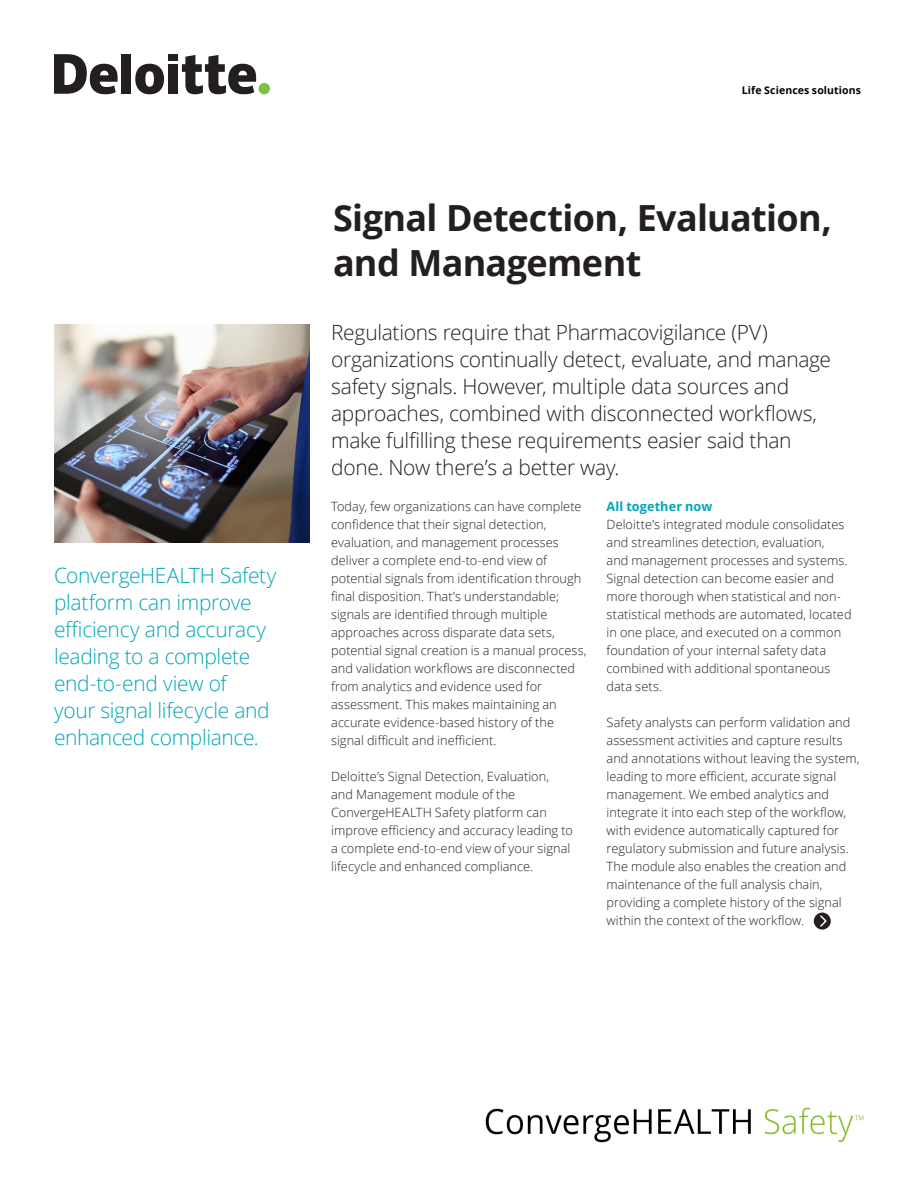
<style>
.page{position:relative;width:918px;height:1188px;background:#fff}
.page>*{position:absolute;margin:0;border:0;box-sizing:border-box;transform-origin:0 0}
.Cover_headline_bold{font:700 36px/45px "Open Sans";letter-spacing:-.02em;color:#231f20}
.Introduction__14_18p{font:300 21px/27px "Open Sans";letter-spacing:-.015em;color:#231f20}
.Quote_pullout_medium{font:300 21px/27px "Open Sans";letter-spacing:-.015em;color:#00a6b9}
.Body_copy__8_5_12pt{font:300 12.75px/18px "Open Sans";letter-spacing:.005em;color:#231f20}
.Subhead_A__8_5_12pt{font:700 12.75px "Open Sans";letter-spacing:.005em;color:#00a6b9}
.Subhead_B__8_5_12pt{font:700 10.5px "Open Sans";letter-spacing:.01em;color:#000}
</style>
<div class="page">
<div style="left:259px;top:83px;width:11px;height:11px;background:#7fc241;border-radius:50%"></div>
<div style="left:121px;top:54px;width:10px;height:40px;background:#231f20"></div>
<svg style="left:135px;top:64px;width:29px;height:30px"></svg>
<div style="left:168px;top:64px;width:10px;height:30px;background:#231f20"></div>
<div style="left:168px;top:54px;width:10px;height:7px;background:#231f20"></div>
<svg style="left:182px;top:55px;width:74px;height:39px"></svg>
<svg style="left:54px;top:54px;width:64px;height:40px"></svg>
<svg style="left:814px;top:913px;width:17px;height:17px"></svg>
<svg style="left:819px;top:914px;width:9px;height:14px"></svg>
<img style="left:54px;top:324px;width:256px;height:218px">
<img style="left:485px;top:1107px;width:379px;height:36px">
<p class="Quote_pullout_medium" style="left:54px;top:561px;width:224px">ConvergeHEALTH Safety platform can improve efficiency and accuracy leading to a complete end-to-end view of<br>your signal lifecycle and enhanced compliance.</p>
<p class="Subhead_B__8_5_12pt" style="left:742px;top:83px;width:121px">Life Sciences solutions</p>
<p class="Cover_headline_bold" style="left:333px;top:194px;width:500px">Signal Detection, Evaluation, and Management</p>
<p class="Introduction__14_18p" style="left:331px;top:318px;width:501px">Regulations require that Pharmacovigilance (PV) organizations continually detect, evaluate, and manage safety signals. However, multiple data sources and approaches, combined with disconnected workflows, make fulfilling these requirements easier said than done. Now there’s a better way.</p>
<p class="Body_copy__8_5_12pt" style="left:331px;top:497px;width:257px">Today, few organizations can have complete confidence that their signal detection, evaluation, and management processes deliver a complete end-to-end view of potential signals from identification through final disposition. That’s understandable; signals are identified through multiple approaches across disparate data sets, potential signal creation is a manual process, and validation workflows are disconnected from analytics and evidence used for assessment. This makes maintaining an accurate evidence-based history of the signal difficult and inefficient.</p>
<p class="Body_copy__8_5_12pt" style="left:331px;top:767px;width:243px">Deloitte’s Signal Detection, Evaluation, and Management module of the ConvergeHEALTH Safety platform can improve efficiency and accuracy leading to a complete end-to-end view of your signal lifecycle and enhanced compliance.</p>
<p class="Subhead_A__8_5_12pt" style="left:607px;top:497px;width:107px">All together now</p>
<p class="Body_copy__8_5_12pt" style="left:607px;top:515px;width:247px">Deloitte’s integrated module consolidates and streamlines detection, evaluation,<br>and management processes and systems.<br>Signal detection can become easier and more thorough when statistical and non&shy;statistical methods are automated, located in one place, and executed on a common foundation of your internal safety data combined with additional spontaneous data sets.</p>
<p class="Body_copy__8_5_12pt" style="left:607px;top:713px;width:255px">Safety analysts can perform validation and assessment activities and capture results and annotations without leaving the system, leading to more efficient, accurate signal management. We embed analytics and integrate it into each step of the workflow, with evidence automatically captured for regulatory submission and future analysis.<br>The module also enables the creation and maintenance of the full analysis chain, providing a complete history of the signal within the context of the workflow.</p>
</div>
